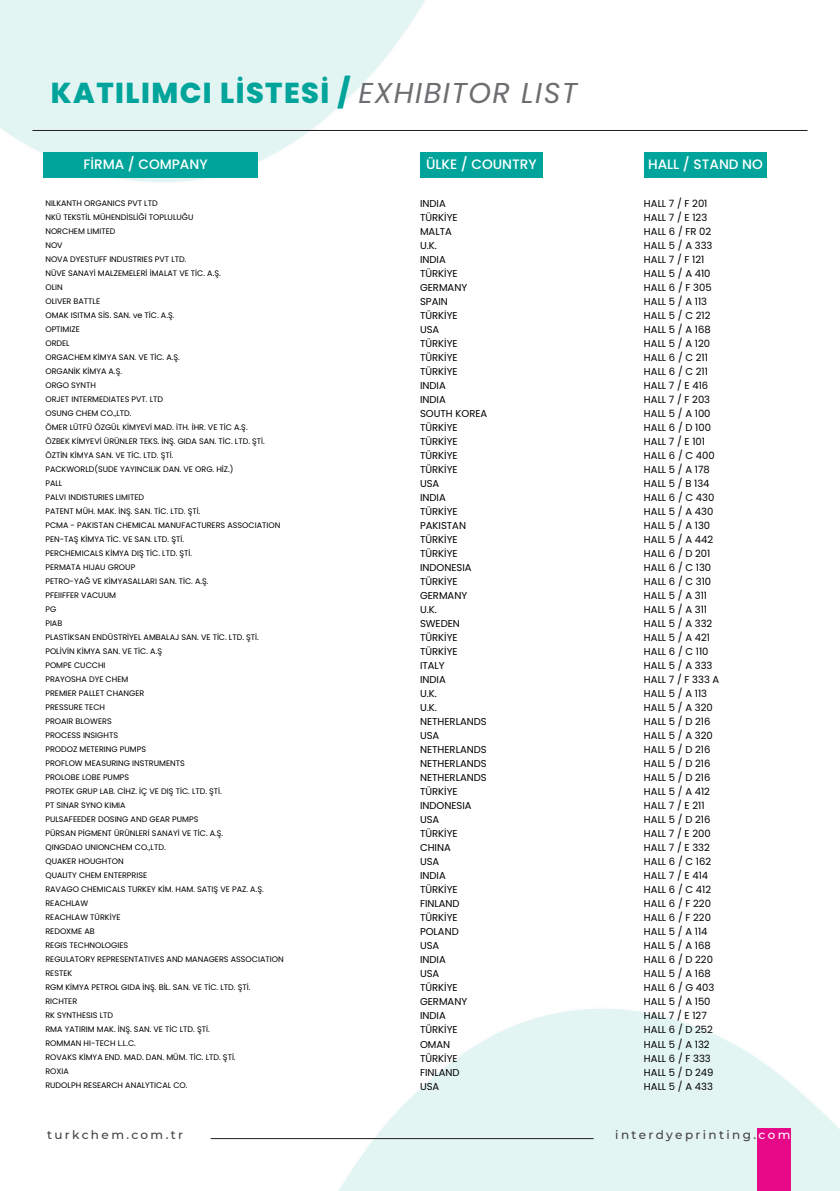
<style>
.page{position:relative;width:840px;height:1191px;background:#fff}
.page>*{position:absolute;margin:0;border:0;box-sizing:border-box;transform-origin:0 0}
.t1{font:800 28.8px "Poppins";letter-spacing:.05em;color:#00a49a}
.t2{font:500 13.6px "Poppins";color:#fff}
.t3{font:500 12px "Montserrat";letter-spacing:.2em;color:#424143}
.t4{font:10px/14px "Poppins";color:#000}
.t5{font:8px/14px "Poppins";color:#000}
.s1{font-weight:400;font-style:italic;color:#6d6e71}
.s2{color:#fff}
</style>
<div class="page">
<svg style="left:334px;top:1008px;width:505px;height:183px"></svg>
<div style="left:757px;top:1128px;width:33px;height:63px;background:#e70a88"></div>
<svg style="left:0;top:0;width:425px;height:183px"></svg>
<hr style="left:32px;top:130px;width:775px;height:1px;background:#221f1f">
<div style="left:43px;top:152px;width:214px;height:26px;background:#00a49a"></div>
<div style="left:420px;top:152px;width:122px;height:26px;background:#00a49a"></div>
<div style="left:643px;top:152px;width:123px;height:26px;background:#00a49a"></div>
<hr style="left:210px;top:1138px;width:383px;height:1px;background:#221f1f">
<h1 class="t1" style="left:51px;top:77px;width:527px">KATILIMCI LİSTESİ / <span class="s1">EXHIBITOR LIST</span></h1>
<h2 class="t2" style="left:83px;top:156px;width:126px">FİRMA / COMPANY</h2>
<h2 class="t2" style="left:426px;top:156px;width:112px">ÜLKE / COUNTRY</h2>
<h2 class="t2" style="left:647px;top:156px;width:116px">HALL / STAND NO</h2>
<p class="t5" style="left:45px;top:196px;width:240px">NILKANTH ORGANICS PVT LTD<br>NKÜ TEKSTİL MÜHENDİSLİĞİ TOPLULUĞU<br>NORCHEM LIMITED<br>NOV<br>NOVA DYESTUFF INDUSTRIES PVT LTD.<br>NÜVE SANAYİ MALZEMELERİ İMALAT VE TİC. A.Ş.<br>OLIN<br>OLIVER BATTLE<br>OMAK ISITMA SİS. SAN. ve TİC. A.Ş.<br>OPTIMIZE<br>ORDEL<br>ORGACHEM KİMYA SAN. VE TİC. A.Ş.<br>ORGANİK KİMYA A.Ş.<br>ORGO SYNTH<br>ORJET INTERMEDIATES PVT. LTD<br>OSUNG CHEM CO.,LTD.<br>ÖMER LÜTFÜ ÖZGÜL KİMYEVİ MAD. İTH. İHR. VE TİC A.Ş.<br>ÖZBEK KİMYEVİ ÜRÜNLER TEKS. İNŞ. GIDA SAN. TİC. LTD. ŞTİ.<br>ÖZTİN KİMYA SAN. VE TİC. LTD. ŞTİ.<br>PACKWORLD(SUDE YAYINCILIK DAN. VE ORG. HİZ.)<br>PALL<br>PALVI INDISTURIES LIMITED<br>PATENT MÜH. MAK. İNŞ. SAN. TİC. LTD. ŞTİ.<br>PCMA - PAKISTAN CHEMICAL MANUFACTURERS ASSOCIATION<br>PEN-TAŞ KİMYA TİC. VE SAN. LTD. ŞTİ.<br>PERCHEMICALS KİMYA DIŞ TİC. LTD. ŞTİ.<br>PERMATA HIJAU GROUP<br>PETRO-YAĞ VE KİMYASALLARI SAN. TİC. A.Ş.<br>PFEIIFFER VACUUM<br>PG<br>PIAB<br>PLASTİKSAN ENDÜSTRİYEL AMBALAJ SAN. VE TİC. LTD. ŞTİ.<br>POLİVİN KİMYA SAN. VE TİC. A.Ş<br>POMPE CUCCHI<br>PRAYOSHA DYE CHEM<br>PREMIER PALLET CHANGER<br>PRESSURE TECH<br>PROAIR BLOWERS<br>PROCESS INSIGHTS<br>PRODOZ METERING PUMPS<br>PROFLOW MEASURING INSTRUMENTS<br>PROLOBE LOBE PUMPS<br>PROTEK GRUP LAB. CİHZ. İÇ VE DIŞ TİC. LTD. ŞTİ.<br>PT SINAR SYNO KIMIA<br>PULSAFEEDER DOSING AND GEAR PUMPS<br>PÜRSAN PİGMENT ÜRÜNLERİ SANAYİ VE TİC. A.Ş.<br>QINGDAO UNIONCHEM CO.,LTD.<br>QUAKER HOUGHTON<br>QUALITY CHEM ENTERPRISE<br>RAVAGO CHEMICALS TURKEY KİM. HAM. SATIŞ VE PAZ. A.Ş.<br>REACHLAW<br>REACHLAW TÜRKİYE<br>REDOXME AB<br>REGIS TECHNOLOGIES<br>REGULATORY REPRESENTATIVES AND MANAGERS ASSOCIATION<br>RESTEK<br>RGM KİMYA PETROL GIDA İNŞ. BİL. SAN. VE TİC. LTD. ŞTİ.<br>RICHTER<br>RK SYNTHESIS LTD<br>RMA YATIRIM MAK. İNŞ. SAN. VE TİC LTD. ŞTİ.<br>ROMMAN HI-TECH L.L.C.<br>ROVAKS KİMYA END. MAD. DAN. MÜM. TİC. LTD. ŞTİ.<br>ROXIA<br>RUDOLPH RESEARCH ANALYTICAL CO.</p>
<p class="t4" style="left:420px;top:197px;width:69px">INDIA<br>TÜRKİYE<br>MALTA<br>U.K.<br>INDIA<br>TÜRKİYE<br>GERMANY<br>SPAIN<br>TÜRKİYE<br>USA<br>TÜRKİYE<br>TÜRKİYE<br>TÜRKİYE<br>INDIA<br>INDIA<br>SOUTH KOREA<br>TÜRKİYE<br>TÜRKİYE<br>TÜRKİYE<br>TÜRKİYE<br>USA<br>INDIA<br>TÜRKİYE<br>PAKISTAN<br>TÜRKİYE<br>TÜRKİYE<br>INDONESIA<br>TÜRKİYE<br>GERMANY<br>U.K.<br>SWEDEN<br>TÜRKİYE<br>TÜRKİYE<br>ITALY<br>INDIA<br>U.K.<br>U.K.<br>NETHERLANDS<br>USA<br>NETHERLANDS<br>NETHERLANDS<br>NETHERLANDS<br>TÜRKİYE<br>INDONESIA<br>USA<br>TÜRKİYE<br>CHINA<br>USA<br>INDIA<br>TÜRKİYE<br>FINLAND<br>TÜRKİYE<br>POLAND<br>USA<br>INDIA<br>USA<br>TÜRKİYE<br>GERMANY<br>INDIA<br>TÜRKİYE<br>OMAN<br>TÜRKİYE<br>FINLAND<br>USA</p>
<p class="t4" style="left:643px;top:197px;width:77px">HALL 7 / F 201<br>HALL 7 / E 123<br>HALL 6 / FR 02<br>HALL 5 / A 333<br>HALL 7 / F 121<br>HALL 5 / A 410<br>HALL 6 / F 305<br>HALL 5 / A 113<br>HALL 5 / C 212<br>HALL 5 / A 168<br>HALL 5 / A 120<br>HALL 6 / C 211<br>HALL 6 / C 211<br>HALL 7 / E 416<br>HALL 7 / F 203<br>HALL 5 / A 100<br>HALL 6 / D 100<br>HALL 7 / E 101<br>HALL 6 / C 400<br>HALL 5 / A 178<br>HALL 5 / B 134<br>HALL 6 / C 430<br>HALL 5 / A 430<br>HALL 5 / A 130<br>HALL 5 / A 442<br>HALL 6 / D 201<br>HALL 6 / C 130<br>HALL 6 / C 310<br>HALL 5 / A 311<br>HALL 5 / A 311<br>HALL 5 / A 332<br>HALL 5 / A 421<br>HALL 6 / C 110<br>HALL 5 / A 333<br>HALL 7 / F 333 A<br>HALL 5 / A 113<br>HALL 5 / A 320<br>HALL 5 / D 216<br>HALL 5 / A 320<br>HALL 5 / D 216<br>HALL 5 / D 216<br>HALL 5 / D 216<br>HALL 5 / A 412<br>HALL 7 / E 211<br>HALL 5 / D 216<br>HALL 7 / E 200<br>HALL 7 / E 332<br>HALL 6 / C 162<br>HALL 7 / E 414<br>HALL 6 / C 412<br>HALL 6 / F 220<br>HALL 6 / F 220<br>HALL 5 / A 114<br>HALL 5 / A 168<br>HALL 6 / D 220<br>HALL 5 / A 168<br>HALL 6 / G 403<br>HALL 5 / A 150<br>HALL 7 / E 127<br>HALL 6 / D 252<br>HALL 5 / A 132<br>HALL 6 / F 333<br>HALL 5 / D 249<br>HALL 5 / A 433</p>
<h3 class="t3" style="left:47px;top:1126px;width:137px">turkchem.com.tr</h3>
<h3 class="t3" style="left:615px;top:1126px;width:177px">interdyeprinting.<span class="s2">com</span></h3>
</div>
